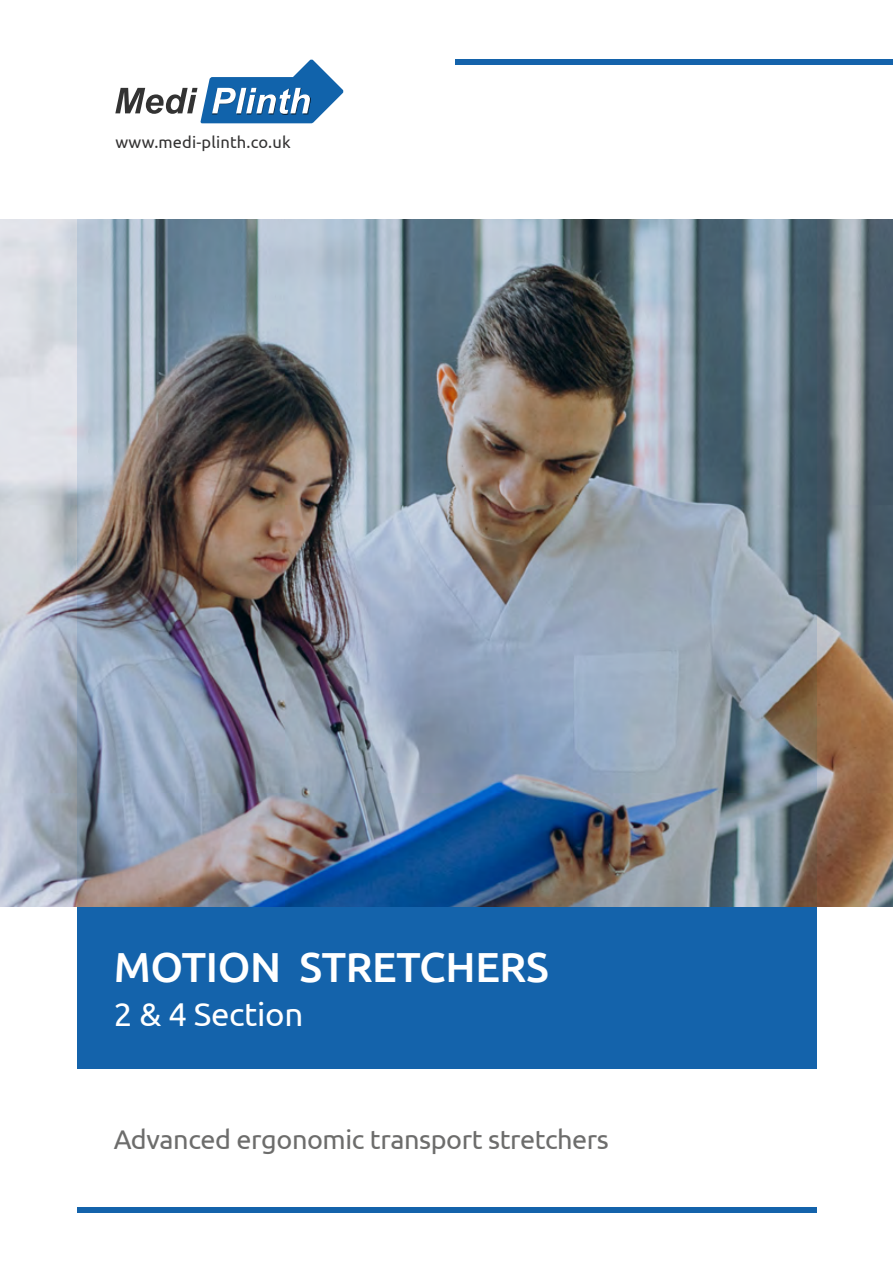
<style>
.page{position:relative;width:893px;height:1263px;background:#fff}
.page>*{position:absolute;margin:0;border:0;box-sizing:border-box;transform-origin:0 0}
.t1{font:500 42px "Ubuntu";letter-spacing:-.01em;color:#fff}
.t2{font:33px "Ubuntu";letter-spacing:-.01em;color:#fff}
.t3{font:27px "Ubuntu";letter-spacing:-.015em;color:#6d6d6c}
.t4{font:16.5px "Ubuntu";letter-spacing:.01em;color:#333232}
</style>
<div class="page">
<div style="left:455px;top:60px;width:438px;height:5px;background:#1463ab"></div>
<div style="left:77px;top:1208px;width:739px;height:5px;background:#1463ab"></div>
<div style="left:77px;top:907px;width:739px;height:161px;background:#1463ab"></div>
<svg style="left:115px;top:60px;width:228px;height:63px"></svg>
<img style="left:0;top:219px;width:893px;height:688px">
<img style="left:77px;top:219px;width:739px;height:688px">
<p class="t4" style="left:115px;top:132px;width:177px">www.medi-plinth.co.uk</p>
<h1 class="t1" style="left:114px;top:941px;width:436px">MOTION STRETCHERS</h1>
<p class="t2" style="left:114px;top:994px;width:191px">2 &amp; 4 Section</p>
<p class="t3" style="left:114px;top:1122px;width:497px">Advanced ergonomic transport stretchers</p>
</div>
